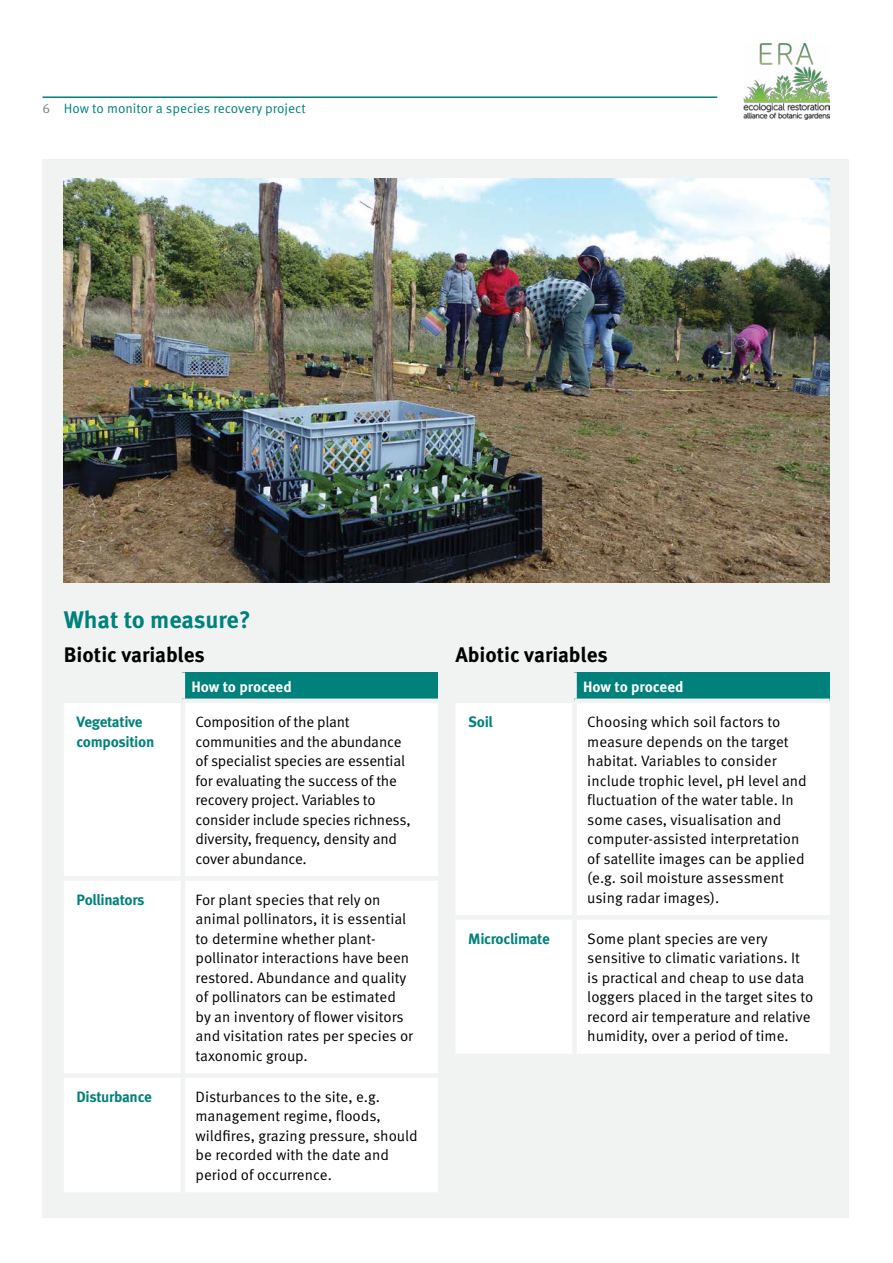
<style>
.page{position:relative;width:893px;height:1263px;background:#fff}
.page>*{position:absolute;margin:0;border:0;box-sizing:border-box;transform-origin:0 0}
.t1{font:700 24px "Meta Pro";letter-spacing:-.01em;color:#00817b}
.t2{font:700 21px "Meta Pro";letter-spacing:-.005em;color:#000}
.t3{font:15px/19.5px "Meta Pro Norm";letter-spacing:-.005em;color:#000}
.t4{font:700 15px/19.5px "Meta Pro";letter-spacing:-.02em;color:#00817b}
.t5{font:700 15px "Meta Pro";color:#fff}
.t6{font:13.5px "Meta Pro Norm";color:#00817b}
.s1{color:#808285}
</style>
<div class="page">
<div style="left:43px;top:159px;width:806px;height:1058px;background:#f1f2f2"></div>
<img style="left:744px;top:44px;width:85px;height:76px">
<hr style="left:43px;top:96px;width:674px;height:2px;background:#00817b">
<div style="left:183px;top:672px;width:255px;height:29px;background:#00817b"></div>
<div style="left:64px;top:703px;width:374px;height:489px;background:#fff"></div>
<hr style="left:181px;top:672px;width:4px;height:26px;background:#f1f2f2">
<div style="left:183px;top:698px;width:255px;height:5px;background:#f1f2f2"></div>
<hr style="left:181px;top:703px;width:4px;height:173px;background:#f1f2f2">
<div style="left:64px;top:876px;width:119px;height:5px;background:#f1f2f2"></div>
<div style="left:183px;top:876px;width:255px;height:5px;background:#f1f2f2"></div>
<hr style="left:181px;top:881px;width:4px;height:192px;background:#f1f2f2">
<div style="left:64px;top:1073px;width:119px;height:5px;background:#f1f2f2"></div>
<div style="left:183px;top:1073px;width:255px;height:5px;background:#f1f2f2"></div>
<hr style="left:181px;top:1078px;width:4px;height:114px;background:#f1f2f2">
<div style="left:575px;top:672px;width:255px;height:29px;background:#00817b"></div>
<div style="left:456px;top:703px;width:373px;height:350px;background:#fff"></div>
<div style="left:572px;top:672px;width:5px;height:26px;background:#f1f2f2"></div>
<div style="left:575px;top:698px;width:255px;height:5px;background:#f1f2f2"></div>
<div style="left:572px;top:703px;width:5px;height:212px;background:#f1f2f2"></div>
<div style="left:455px;top:915px;width:120px;height:5px;background:#f1f2f2"></div>
<div style="left:575px;top:915px;width:255px;height:5px;background:#f1f2f2"></div>
<div style="left:572px;top:920px;width:5px;height:134px;background:#f1f2f2"></div>
<img style="left:64px;top:179px;width:765px;height:404px">
<p class="t6" style="left:43px;top:98px;width:265px"><span class="s1">6</span> How to monitor a species recovery project</p>
<h1 class="t1" style="left:64px;top:601px;width:188px">What to measure?</h1>
<h2 class="t2" style="left:64px;top:638px;width:143px">Biotic variables</h2>
<p class="t5" style="left:191px;top:675px;width:102px">How to proceed</p>
<p class="t4" style="left:77px;top:711px;width:79px">Vegetative composition</p>
<p class="t3" style="left:196px;top:711px;width:217px">Composition of the plant communities and the abundance of specialist species are essential for evaluating the success of the recovery project. Variables to consider include species richness, diversity, frequency, density and cover abundance.</p>
<p class="t4" style="left:77px;top:889px;width:70px">Pollinators</p>
<p class="t3" style="left:196px;top:889px;width:219px">For plant species that rely on animal pollinators, it is essential to determine whether plant&shy;pollinator interactions have been restored. Abundance and quality of pollinators can be estimated by an inventory of flower visitors and visitation rates per species or taxonomic group.</p>
<p class="t4" style="left:77px;top:1086px;width:77px">Disturbance</p>
<p class="t3" style="left:196px;top:1086px;width:224px">Disturbances to the site, e.g. management regime, floods, wildfires, grazing pressure, should be recorded with the date and period of occurrence.</p>
<h2 class="t2" style="left:455px;top:638px;width:154px">Abiotic variables</h2>
<p class="t5" style="left:583px;top:675px;width:102px">How to proceed</p>
<p class="t4" style="left:468px;top:711px;width:26px">Soil</p>
<p class="t3" style="left:587px;top:711px;width:221px">Choosing which soil factors to measure depends on the target habitat. Variables to consider include trophic level, pH level and fluctuation of the water table. In some cases, visualisation and computer-assisted interpretation of satellite images can be applied (e.g. soil moisture assessment using radar images).</p>
<p class="t4" style="left:468px;top:928px;width:83px">Microclimate</p>
<p class="t3" style="left:587px;top:928px;width:228px">Some plant species are very sensitive to climatic variations. It is practical and cheap to use data loggers placed in the target sites to record air temperature and relative humidity, over a period of time.</p>
</div>
